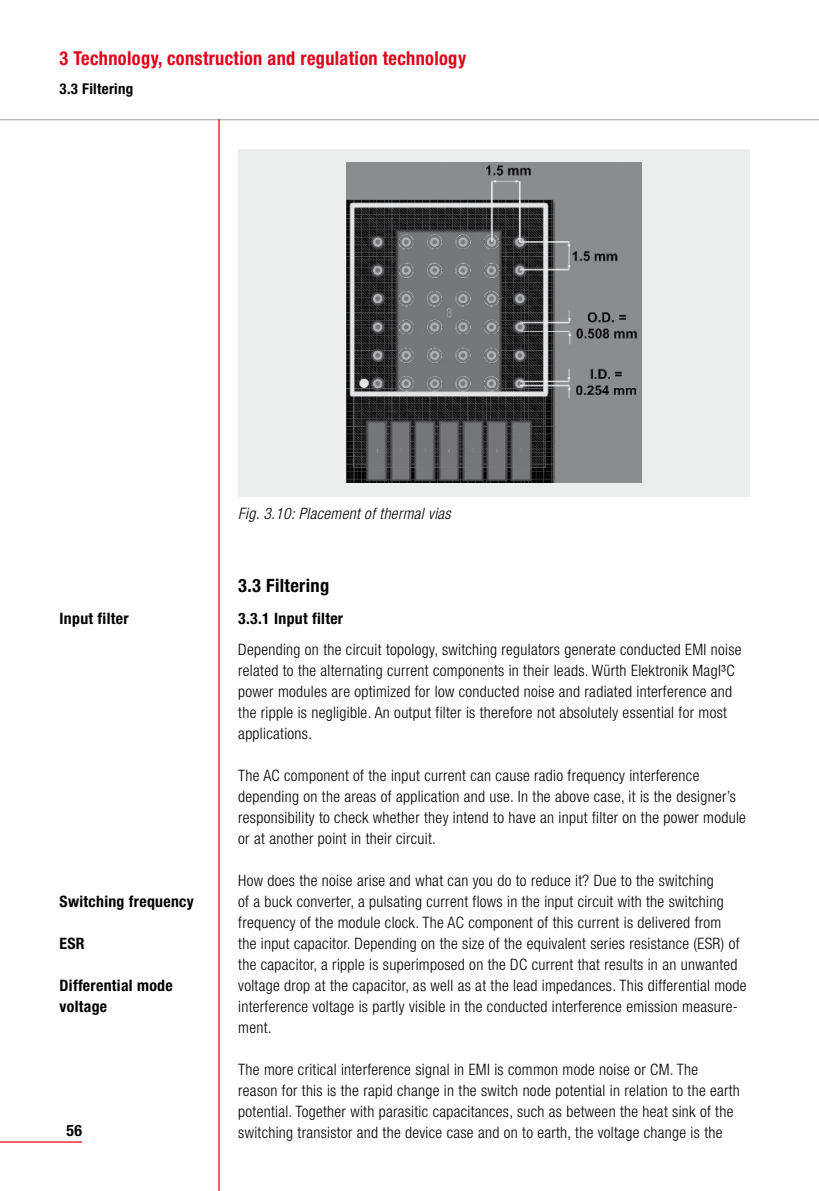
<style>
.page{position:relative;width:819px;height:1191px;background:#fff}
.page>*{position:absolute;margin:0;border:0;box-sizing:border-box;transform-origin:0 0}
.t1{font:700 condensed 19.25px "Helvetica Neue";letter-spacing:.02em;color:#e2001a;scale:.95 1}
.t2{font:700 condensed 18.38px "Helvetica Neue";letter-spacing:.02em;color:#000}
.t3{font:300 condensed 15.75px/21px "Helvetica Neue";letter-spacing:.02em;color:#000}
.t4{font:700 condensed 15.75px/21px "Helvetica Neue";letter-spacing:.02em;color:#000}
.t5{font:italic 300 condensed 15.75px "Helvetica Neue";letter-spacing:.02em;color:#000}
.t6{font:700 condensed 14.88px "Helvetica Neue";letter-spacing:.02em;color:#000}
</style>
<div class="page">
<hr style="left:0;top:119px;width:819px;height:1px;background:#b1b3b4">
<hr style="left:0;top:1141px;width:82px;height:1px;background:#e2001a">
<hr style="left:218px;top:119px;width:2px;height:1072px;background:#e2001a">
<div style="left:238px;top:149px;width:511px;height:347px;background:#eceded"></div>
<img style="left:346px;top:162px;width:295px;height:321px">
<p class="t1" style="left:60px;top:46px;width:429px">3 Technology, construction and regulation technology</p>
<p class="t6" style="left:60px;top:79px;width:75px">3.3 Filtering</p>
<p class="t4" style="left:60px;top:607px;width:71px">Input filter</p>
<p class="t4" style="left:60px;top:891px;width:136px">Switching frequency</p>
<p class="t4" style="left:60px;top:933px;width:27px">ESR</p>
<p class="t4" style="left:60px;top:975px;width:115px">Differential mode voltage</p>
<p class="t4" style="left:66px;top:1120px;width:17px">56</p>
<p class="t5" style="left:238px;top:504px;width:214px">Fig. 3.10: Placement of thermal vias</p>
<p class="t2" style="left:238px;top:574px;width:93px">3.3 Filtering</p>
<p class="t4" style="left:238px;top:607px;width:106px">3.3.1 Input filter</p>
<p class="t3" style="left:238px;top:639px;width:505px">Depending on the circuit topology, switching regulators generate conducted EMI noise related to the alternating current components in their leads. Würth Elektronik MagI³C power modules are optimized for low conducted noise and radiated interference and the ripple is negligible. An output filter is therefore not absolutely essential for most applications.</p>
<p class="t3" style="left:238px;top:764px;width:509px">The AC component of the input current can cause radio frequency interference depending on the areas of application and use. In the above case, it is the designer’s responsibility to check whether they intend to have an input filter on the power module or at another point in their circuit.</p>
<p class="t3" style="left:238px;top:869px;width:509px">How does the noise arise and what can you do to reduce it? Due to the switching<br>of a buck converter, a pulsating current flows in the input circuit with the switching frequency of the module clock. The AC component of this current is delivered from<br>the input capacitor. Depending on the size of the equivalent series resistance (ESR) of the capacitor, a ripple is superimposed on the DC current that results in an unwanted voltage drop at the capacitor, as well as at the lead impedances. This differential mode interference voltage is partly visible in the conducted interference emission measure&shy;ment.</p>
<p class="t3" style="left:238px;top:1058px;width:503px">The more critical interference signal in EMI is common mode noise or CM. The reason for this is the rapid change in the switch node potential in relation to the earth potential. Together with parasitic capacitances, such as between the heat sink of the switching transistor and the device case and on to earth, the voltage change is the</p>
</div>
